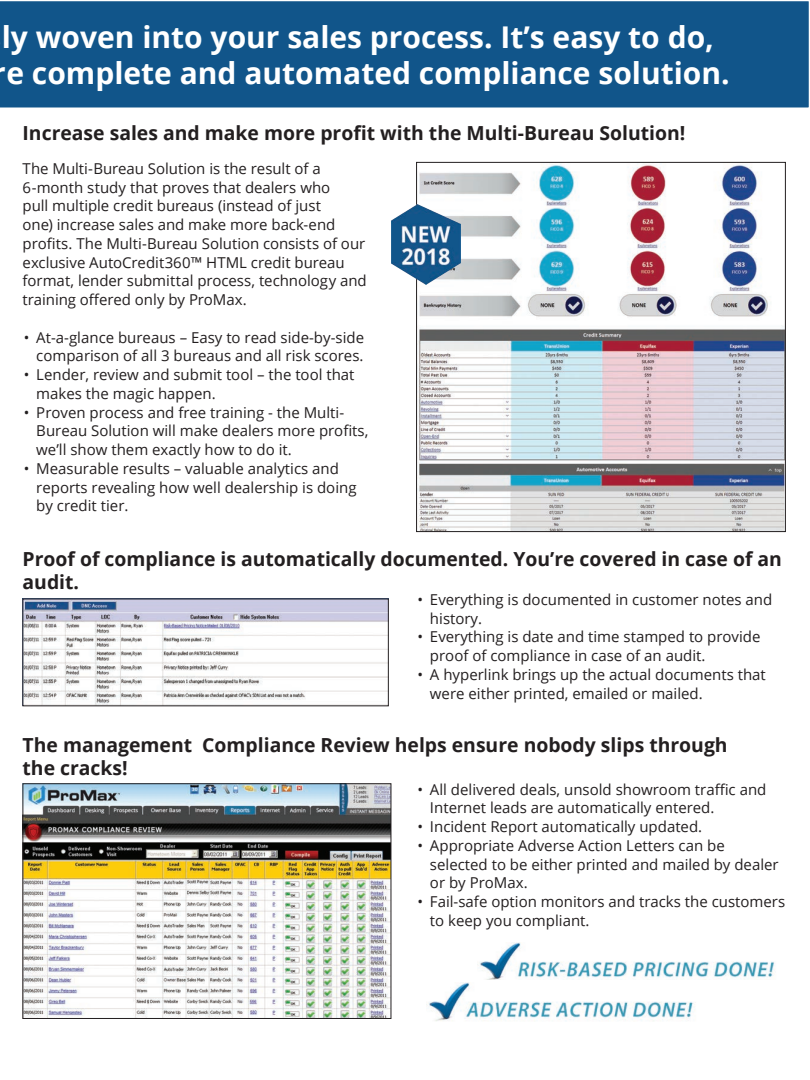
<style>
.page{position:relative;width:810px;height:1080px;background:#fff}
.page>*{position:absolute;margin:0;border:0;box-sizing:border-box;transform-origin:0 0}
.t1{font:700 30px/36px "Open Sans";color:#fff;text-align:center}
.t2{font:700 19.38px/23.2px "Open Sans";color:#231f20}
.t3{font:15px/18.8px "Open Sans";color:#231f20}
</style>
<div class="page">
<div style="left:0;top:1px;width:809px;height:107px;background:#11558a"></div>
<img style="left:480px;top:942px;width:295px;height:37px">
<img style="left:25px;top:601px;width:362px;height:103px">
<img style="left:25px;top:785px;width:364px;height:232px">
<div style="left:23px;top:783px;width:368px;height:236px;border:1px solid #231f20"></div>
<img style="left:429px;top:983px;width:265px;height:38px">
<img style="left:418px;top:164px;width:366px;height:366px">
<div style="left:416px;top:162px;width:370px;height:370px;border:1px solid #231f20"></div>
<img style="left:391px;top:204px;width:70px;height:80px">
<h1 class="t1" style="left:-7px;top:18px;width:739px">ly woven into your sales process. It’s easy to do, re complete and automated compliance solution.</h1>
<p class="t2" style="left:23px;top:121px;width:664px">Increase sales and make more profit with the Multi-Bureau Solution!</p>
<p class="t3" style="left:23px;top:159px;width:346px">The Multi-Bureau Solution is the result of a 6-month study that proves that dealers who<br>pull multiple credit bureaus (instead of just<br>one) increase sales and make more back-end profits. The Multi-Bureau Solution consists of our exclusive AutoCredit360™ HTML credit bureau format, lender submittal process, technology and training offered only by ProMax.</p>
<p class="t3" style="left:24px;top:327px;width:342px;text-align:right">• At-a-glance bureaus – Easy to read side-by-side comparison of all 3 bureaus and all risk scores.</p>
<p class="t3" style="left:36px;top:365px;width:320px;text-indent:-12px">• Lender, review and submit tool – the tool that makes the magic happen.</p>
<p class="t3" style="left:36px;top:402px;width:334px;text-indent:-12px">• Proven process and free training - the Multi-<br>Bureau Solution will make dealers more profits, we’ll show them exactly how to do it.</p>
<p class="t3" style="left:36px;top:459px;width:322px;text-indent:-12px">• Measurable results – valuable analytics and reports revealing how well dealership is doing by credit tier.</p>
<p class="t2" style="left:23px;top:547px;width:761px">Proof of compliance is automatically documented. You’re covered in case of an audit.</p>
<p class="t3" style="left:430px;top:590px;width:344px;text-indent:-12px">• Everything is documented in customer notes and history.</p>
<p class="t3" style="left:430px;top:627px;width:332px;text-indent:-12px">• Everything is date and time stamped to provide proof of compliance in case of an audit.</p>
<p class="t3" style="left:430px;top:665px;width:337px;text-indent:-12px">• A hyperlink brings up the actual documents that were either printed, emailed or mailed.</p>
<p class="t2" style="left:23px;top:732px;width:707px">The management Compliance Review helps ensure nobody slips through the cracks!</p>
<p class="t3" style="left:430px;top:779px;width:338px;text-indent:-12px">• All delivered deals, unsold showroom traffic and<br>Internet leads are automatically entered.</p>
<p class="t3" style="left:418px;top:817px;width:286px">• Incident Report automatically updated.</p>
<p class="t3" style="left:430px;top:836px;width:350px;text-indent:-12px">• Appropriate Adverse Action Letters can be selected to be either printed and mailed by dealer or by ProMax.</p>
<p class="t3" style="left:430px;top:892px;width:357px;text-indent:-12px">• Fail-safe option monitors and tracks the customers to keep you compliant.</p>
</div>
